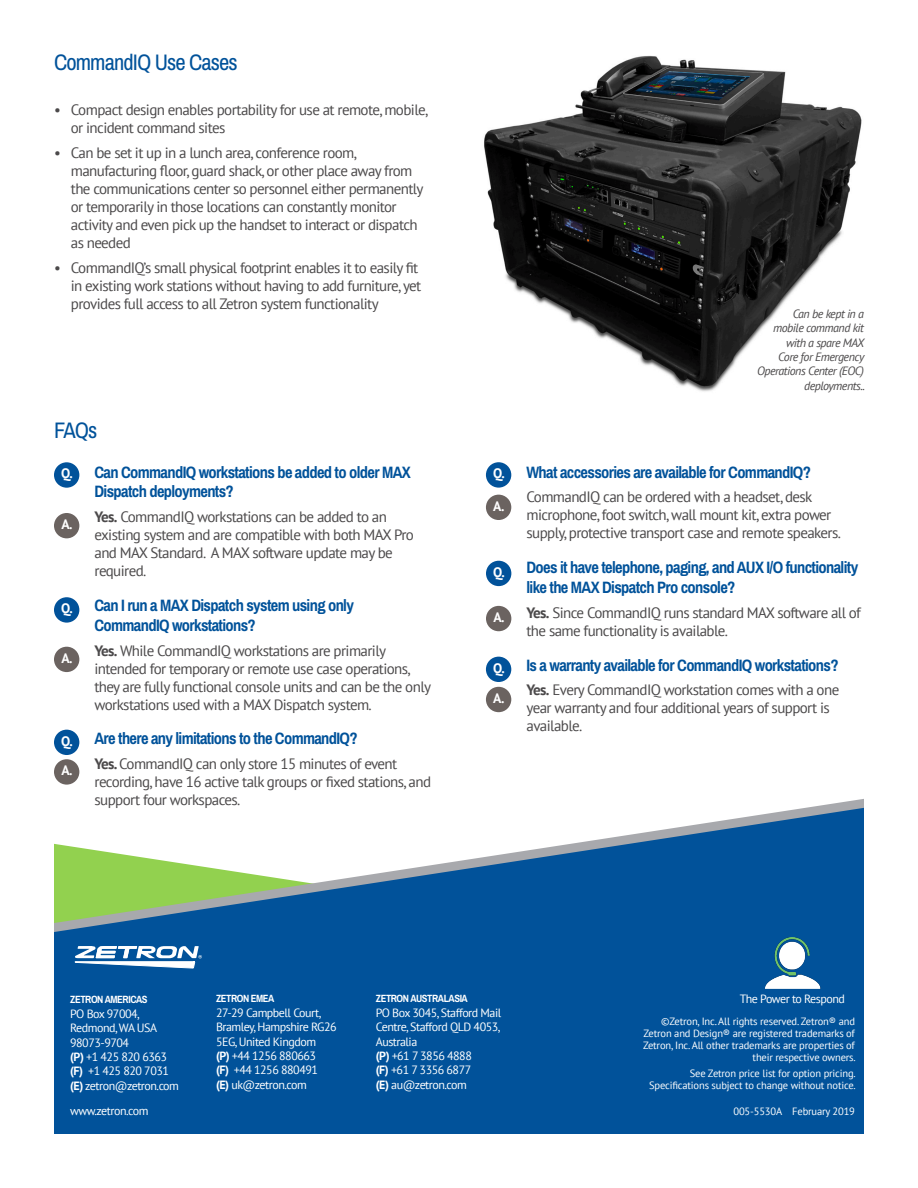
<style>
.page{position:relative;width:918px;height:1188px;background:#fff}
.page>*{position:absolute;margin:0;border:0;box-sizing:border-box;transform-origin:0 0}
.Subheader{font:22.5px "Archivo Narrow";letter-spacing:-.04em;color:#01529a}
.Body_Copy{font:700 16.5px/19.8px "Archivo Narrow";letter-spacing:-.04em;color:#01529a}
.Body_Copy-2{font:15px/18px "PT Sans";letter-spacing:-.04em;color:#4b494a}
.Body_Copy-3{font:700 13.65px "PT Sans";color:#fff}
.Body_Copy-4{font:12px/14.4px "PT Sans";letter-spacing:-.04em;color:#fff}
.Body_Copy-5{font:italic 12px/14.4px "PT Sans";letter-spacing:-.04em;color:#4b494a;text-align:right}
.t1{font:10.65px "Arial";letter-spacing:.01em;color:#fff}
.trademark_text{font:10.5px/12px "PT Sans";letter-spacing:-.015em;color:#fff;text-align:right}
.t2{font:700 10.5px "Archivo Narrow";letter-spacing:-.04em;color:#fff}
.s1{font-weight:700}
</style>
<div class="page">
<svg style="left:54px;top:808px;width:810px;height:326px;background:#2b6fa4"></svg>
<svg style="left:75px;top:946px;width:127px;height:22px"></svg>
<img style="left:763px;top:933px;width:59px;height:58px">
<div style="left:54px;top:462px;width:25px;height:26px;background:#01529a;border-radius:50%"></div>
<div style="left:54px;top:513px;width:25px;height:25px;background:#6b6360;border-radius:50%"></div>
<img style="left:484px;top:55px;width:378px;height:337px">
<div style="left:54px;top:597px;width:25px;height:26px;background:#01529a;border-radius:50%"></div>
<div style="left:54px;top:647px;width:25px;height:25px;background:#6b6360;border-radius:50%"></div>
<div style="left:54px;top:730px;width:25px;height:25px;background:#01529a;border-radius:50%"></div>
<div style="left:54px;top:759px;width:25px;height:26px;background:#6b6360;border-radius:50%"></div>
<div style="left:486px;top:462px;width:25px;height:26px;background:#01529a;border-radius:50%"></div>
<div style="left:486px;top:495px;width:25px;height:25px;background:#6b6360;border-radius:50%"></div>
<div style="left:486px;top:561px;width:25px;height:25px;background:#01529a;border-radius:50%"></div>
<div style="left:486px;top:606px;width:25px;height:25px;background:#6b6360;border-radius:50%"></div>
<div style="left:486px;top:657px;width:25px;height:25px;background:#01529a;border-radius:50%"></div>
<div style="left:486px;top:687px;width:25px;height:25px;background:#6b6360;border-radius:50%"></div>
<p class="Subheader" style="left:54px;top:49px;width:185px">CommandIQ Use Cases</p>
<p class="Body_Copy-2" style="left:71px;top:101px;width:359px;text-indent:-17px">• Compact design enables portability for use at remote, mobile, or incident command sites</p>
<p class="Body_Copy-2" style="left:71px;top:144px;width:354px;text-indent:-17px">• Can be set it up in a lunch area, conference room, manufacturing floor, guard shack, or other place away from the communications center so personnel either permanently or temporarily in those locations can constantly monitor activity and even pick up the handset to interact or dispatch as needed</p>
<p class="Body_Copy-2" style="left:71px;top:258px;width:352px;text-indent:-17px">• CommandIQ’s small physical footprint enables it to easily fit in existing work stations without having to add furniture, yet provides full access to all Zetron system functionality</p>
<p class="Subheader" style="left:54px;top:417px;width:45px">FAQs</p>
<p class="Body_Copy" style="left:94px;top:462px;width:318px">Can CommandIQ workstations be added to older MAX<br>Dispatch deployments?</p>
<p class="Body_Copy-2" style="left:94px;top:508px;width:321px"><span class="s1">Yes.</span> CommandIQ workstations can be added to an existing system and are compatible with both MAX Pro and MAX Standard. A MAX software update may be required.</p>
<p class="Body_Copy" style="left:94px;top:595px;width:261px">Can I run a MAX Dispatch system using only<br>CommandIQ workstations?</p>
<p class="Body_Copy-2" style="left:94px;top:641px;width:338px"><span class="s1">Yes.</span> While CommandIQ workstations are primarily intended for temporary or remote use case operations, they are fully functional console units and can be the only workstations used with a MAX Dispatch system.</p>
<p class="Body_Copy" style="left:94px;top:729px;width:265px">Are there any limitations to the CommandIQ?</p>
<p class="Body_Copy-2" style="left:94px;top:755px;width:338px"><span class="s1">Yes.</span> CommandIQ can only store 15 minutes of event recording, have 16 active talk groups or fixed stations, and support four workspaces.</p>
<p class="Body_Copy-3" style="left:61px;top:465px;width:13px">Q.</p>
<p class="Body_Copy-3" style="left:61px;top:515px;width:13px">A.</p>
<p class="Body_Copy-3" style="left:61px;top:600px;width:13px">Q.</p>
<p class="Body_Copy-3" style="left:61px;top:649px;width:13px">A.</p>
<p class="Body_Copy-3" style="left:61px;top:732px;width:13px">Q.</p>
<p class="Body_Copy-3" style="left:61px;top:762px;width:13px">A.</p>
<p class="Body_Copy-5" style="left:757px;top:306px;width:109px">Can be kept in a<br>mobile command kit with a spare MAX<br>Core for Emergency<br>Operations Center (EOC) deployments..</p>
<p class="Body_Copy-3" style="left:493px;top:465px;width:13px">Q.</p>
<p class="Body_Copy-3" style="left:493px;top:497px;width:13px">A.</p>
<p class="Body_Copy-3" style="left:493px;top:563px;width:13px">Q.</p>
<p class="Body_Copy-3" style="left:493px;top:608px;width:13px">A.</p>
<p class="Body_Copy-3" style="left:493px;top:659px;width:13px">Q.</p>
<p class="Body_Copy-3" style="left:493px;top:689px;width:13px">A.</p>
<p class="Body_Copy" style="left:526px;top:462px;width:286px">What accessories are available for CommandIQ?</p>
<p class="Body_Copy-2" style="left:526px;top:488px;width:316px">CommandIQ can be ordered with a headset, desk microphone, foot switch, wall mount kit, extra power supply, protective transport case and remote speakers.</p>
<p class="Body_Copy" style="left:526px;top:558px;width:333px">Does it have telephone, paging, and AUX I/O functionality like the MAX Dispatch Pro console?</p>
<p class="Body_Copy-2" style="left:526px;top:603px;width:336px"><span class="s1">Yes.</span> Since CommandIQ runs standard MAX software all of the same functionality is available.</p>
<p class="Body_Copy" style="left:526px;top:655px;width:314px">Is a warranty available for CommandIQ workstations?</p>
<p class="Body_Copy-2" style="left:526px;top:681px;width:314px"><span class="s1">Yes.</span> Every CommandIQ workstation comes with a one year warranty and four additional years of support is available.</p>
<p class="t1" style="left:736px;top:991px;width:115px">The Power to Respond</p>
<p class="Body_Copy-4" style="left:740px;top:991px;width:107px">The Power to Respond</p>
<p class="t2" style="left:216px;top:992px;width:60px">ZETRON EMEA</p>
<p class="Body_Copy-4" style="left:216px;top:1005px;width:122px">27-29 Campbell Court,<br>Bramley, Hampshire RG26<br>5EG, United Kingdom<br><span class="s1">(P)</span> +44 1256 880663<br><span class="s1">(F)</span> +44 1256 880491<br><span class="s1">(E)</span> uk@zetron.com</p>
<p class="t2" style="left:376px;top:992px;width:94px">ZETRON AUSTRALASIA</p>
<p class="Body_Copy-4" style="left:376px;top:1005px;width:127px">PO Box 3045, Stafford Mail<br>Centre, Stafford QLD 4053,<br>Australia<br><span class="s1">(P)</span> +61 7 3856 4888<br><span class="s1">(F)</span> +61 7 3356 6877<br><span class="s1">(E)</span> au@zetron.com</p>
<p class="t2" style="left:70px;top:993px;width:79px">ZETRON AMERICAS</p>
<p class="Body_Copy-4" style="left:70px;top:1006px;width:110px">PO Box 97004,<br>Redmond, WA USA<br>98073-9704<br><span class="s1">(P)</span> +1 425 820 6363 <span class="s1">(F)</span> +1 425 820 7031 <span class="s1">(E)</span> zetron@zetron.com</p>
<p class="trademark_text" style="left:643px;top:1015px;width:214px">©Zetron, Inc. All rights reserved. Zetron® and Zetron and Design® are registered trademarks of Zetron, Inc. All other trademarks are properties of their respective owners.</p>
<p class="trademark_text" style="left:649px;top:1067px;width:208px">See Zetron price list for option pricing.<br>Specifications subject to change without notice.</p>
<p class="trademark_text" style="left:734px;top:1105px;width:123px">005-5530A February 2019</p>
<p class="Body_Copy-4" style="left:70px;top:1103px;width:80px">www.zetron.com</p>
</div>
